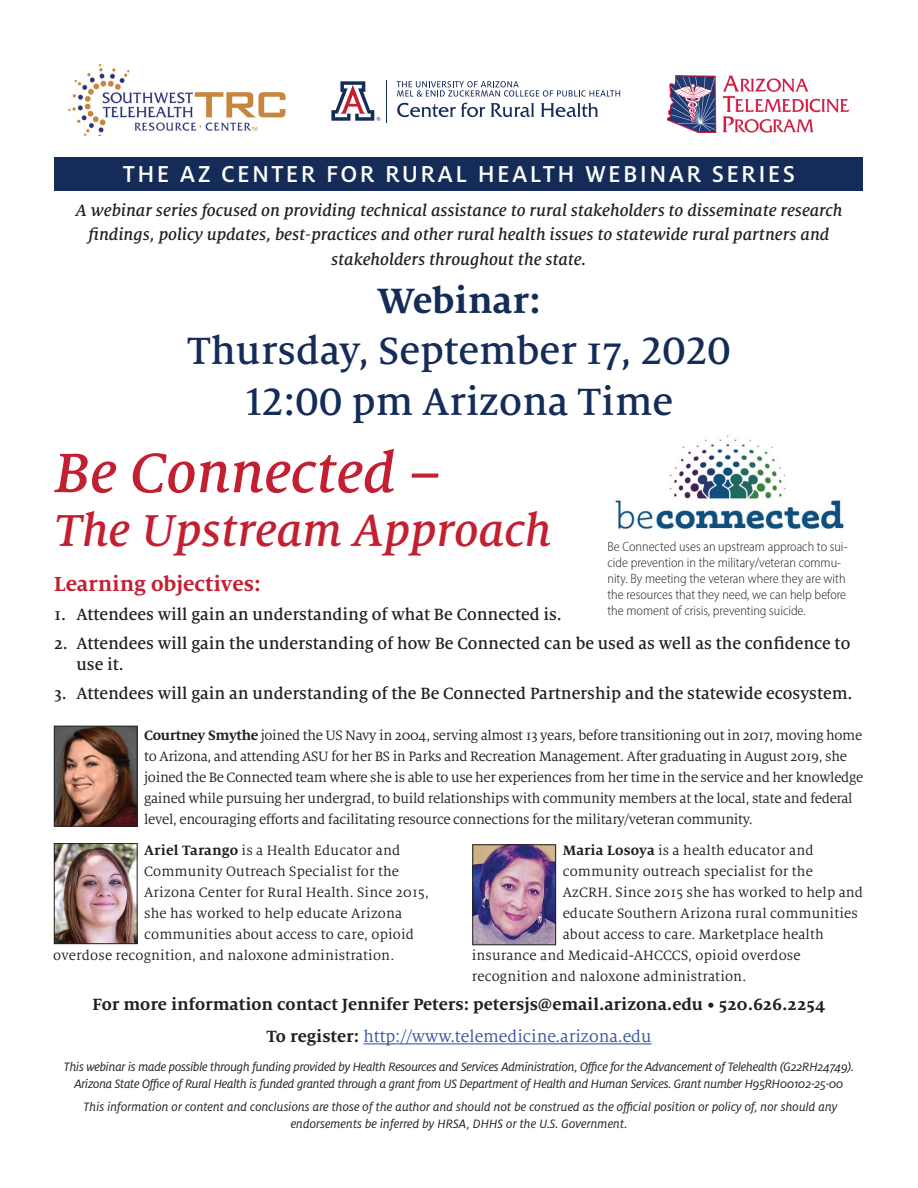
<style>
.page{position:relative;width:918px;height:1188px;background:#fff}
.page>*{position:absolute;margin:0;border:0;box-sizing:border-box;transform-origin:0 0}
.t1{font:italic 500 61.5px "Milo Serif OT";color:#c31f32}
.t2{font:italic 500 49.5px "Milo Serif OT";color:#c31f32}
.t3{font:500 42px/51px "Milo Serif OT";color:#142c57;text-align:center}
.t4{font:700 39px "Milo Serif OT";color:#142c57}
.t5{font:500 25.5px "Milo OT";letter-spacing:.09em;color:#fff}
.t6{font:700 22.5px "Milo Serif OT";color:#c31f32}
.t7{font:500 18px/21.6px "Milo Serif OT";color:#231f20}
.t8{font:italic 500 18px/24.6px "Milo Serif OT";color:#231f20;text-align:center}
.t9{font:700 18px/31.3px "Milo Serif OT";color:#231f20;text-align:center}
.t10{font:15px/21px "Milo Serif OT";letter-spacing:-.01em;color:#231f20}
.t11{font:15px "Milo Serif OT";letter-spacing:.01em;color:#231f20}
.t12{font:italic 13.5px/17.2px "Milo OT";letter-spacing:-.02em;color:#231f20;text-align:center}
.t13{font:300 semi-condensed 13.5px/16.2px "Myriad Pro";color:#231f20}
.t14{font:italic 13.5px/17.2px "Milo OT";color:#231f20;text-align:center}
.s1{font-weight:700}
.s2{font-weight:400;color:#3853a3}
</style>
<div class="page">
<div style="left:55px;top:157px;width:808px;height:33px;background:#142c57"></div>
<hr style="left:363px;top:1043px;width:289px;height:1px;background:#3853a3">
<svg style="left:331px;top:81px;width:49px;height:40px"></svg>
<hr style="left:386px;top:80px;width:1px;height:42px;background:#142c57">
<svg style="left:397px;top:81px;width:223px;height:16px"></svg>
<svg style="left:397px;top:103px;width:88px;height:14px"></svg>
<svg style="left:491px;top:103px;width:43px;height:14px"></svg>
<svg style="left:541px;top:103px;width:57px;height:14px"></svg>
<img style="left:68px;top:63px;width:218px;height:72px">
<img style="left:668px;top:75px;width:181px;height:57px">
<img style="left:475px;top:846px;width:79px;height:97px">
<div style="left:473px;top:844px;width:83px;height:101px;border:1px solid #231f20"></div>
<img style="left:56px;top:728px;width:79px;height:96px">
<div style="left:54px;top:726px;width:83px;height:100px;border:1px solid #231f20"></div>
<img style="left:615px;top:435px;width:229px;height:95px">
<img style="left:56px;top:845px;width:79px;height:97px">
<div style="left:54px;top:843px;width:83px;height:101px;border:1px solid #231f20"></div>
<h3 class="t5" style="left:123px;top:160px;width:674px">THE AZ CENTER FOR RURAL HEALTH WEBINAR SERIES</h3>
<p class="t8" style="left:75px;top:198px;width:769px">A webinar series focused on providing technical assistance to rural stakeholders to disseminate research findings, policy updates, best-practices and other rural health issues to statewide rural partners and stakeholders throughout the state.</p>
<h3 class="t4" style="left:377px;top:279px;width:165px">Webinar:</h3>
<h3 class="t3" style="left:187px;top:326px;width:545px">Thursday, September 17, 2020<br>12:00 pm Arizona Time</h3>
<h1 class="t1" style="left:54px;top:441px;width:389px">Be Connected –</h1>
<h2 class="t2" style="left:54px;top:504px;width:499px">The Upstream Approach</h2>
<h3 class="t6" style="left:54px;top:572px;width:208px">Learning objectives:</h3>
<p class="t7" style="left:54px;top:604px;width:509px">1. Attendees will gain an understanding of what Be Connected is.</p>
<p class="t7" style="left:77px;top:633px;width:775px;text-indent:-23px">2. Attendees will gain the understanding of how Be Connected can be used as well as the confidence to use it.</p>
<p class="t7" style="left:54px;top:683px;width:800px">3. Attendees will gain an understanding of the Be Connected Partnership and the statewide ecosystem.</p>
<p class="t10" style="left:144px;top:725px;width:721px"><span class="s1">Courtney Smythe</span> joined the US Navy in 2004, serving almost 13 years, before transitioning out in 2017, moving home to Arizona, and attending ASU for her BS in Parks and Recreation Management. After graduating in August 2019, she joined the Be Connected team where she is able to use her experiences from her time in the service and her knowledge gained while pursuing her undergrad, to build relationships with community members at the local, state and federal level, encouraging efforts and facilitating resource connections for the military/veteran community.</p>
<p class="t13" style="left:607px;top:538px;width:242px">Be Connected uses an upstream approach to sui&shy;cide prevention in the military/veteran commu&shy;nity. By meeting the veteran where they are with the resources that they need, we can help before the moment of crisis, preventing suicide.</p>
<p class="t11" style="left:144px;top:843px;width:258px"><span class="s1">Ariel Tarango</span> is a Health Educator and</p>
<p class="t11" style="left:144px;top:864px;width:256px">Community Outreach Specialist for the</p>
<p class="t11" style="left:144px;top:885px;width:286px">Arizona Center for Rural Health. Since 2015,</p>
<p class="t11" style="left:144px;top:906px;width:260px">she has worked to help educate Arizona</p>
<p class="t11" style="left:144px;top:927px;width:271px">communities about access to care, opioid</p>
<p class="t11" style="left:53px;top:948px;width:343px">overdose recognition, and naloxone administration.</p>
<p class="t11" style="left:563px;top:843px;width:252px"><span class="s1">Maria Losoya</span> is a health educator and</p>
<p class="t11" style="left:563px;top:864px;width:252px">community outreach specialist for the</p>
<p class="t11" style="left:563px;top:885px;width:302px">AzCRH. Since 2015 she has worked to help and</p>
<p class="t11" style="left:563px;top:906px;width:297px">educate Southern Arizona rural communities</p>
<p class="t11" style="left:563px;top:927px;width:263px">about access to care. Marketplace health</p>
<p class="t11" style="left:472px;top:948px;width:330px">insurance and Medicaid-AHCCCS, opioid overdose</p>
<p class="t11" style="left:472px;top:969px;width:276px">recognition and naloxone administration.</p>
<p class="t9" style="left:93px;top:989px;width:734px">For more information contact Jennifer Peters: petersjs@email.arizona.edu • 520.626.2254<br>To register: <span class="s2">http://www.telemedicine.arizona.edu</span></p>
<p class="t12" style="left:64px;top:1058px;width:792px">This webinar is made possible through funding provided by Health Resources and Services Administration, Office for the Advancement of Telehealth (G22RH24749).<br>Arizona State Office of Rural Health is funded granted through a grant from US Department of Health and Human Services. Grant number H95RH00102-25-00</p>
<p class="t14" style="left:84px;top:1098px;width:755px">This information or content and conclusions are those of the author and should not be construed as the official position or policy of, nor should any endorsements be inferred by HRSA, DHHS or the U.S. Government.</p>
</div>
